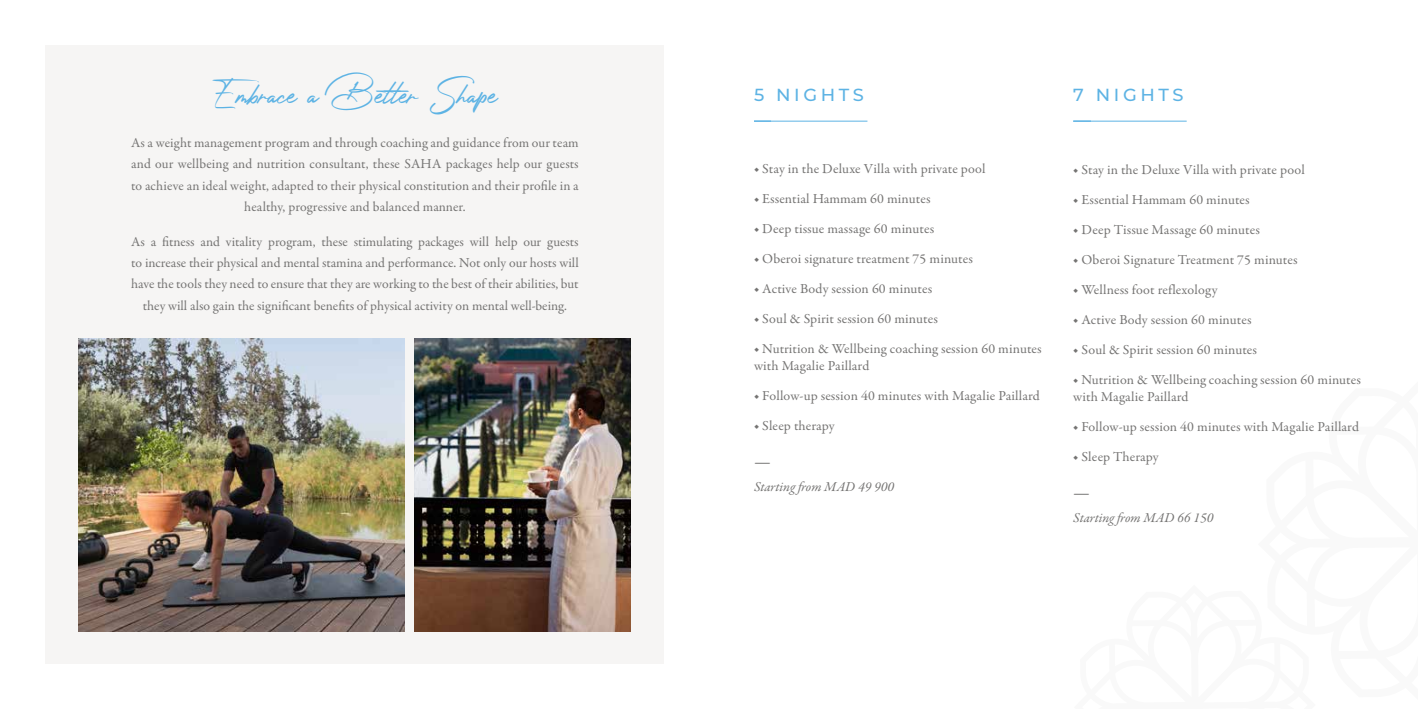
<style>
.page{position:relative;width:1418px;height:709px;background:#fff}
.page>*{position:absolute;margin:0;border:0;box-sizing:border-box;transform-origin:0 0}
.t1{font:36.25px "Photograph Signature";color:#5db3e4}
.t2{font:500 17.5px "Montserrat";letter-spacing:.2em;color:#5db3e4}
.t3{font:17.5px "Garamond Premr Pro";color:#757473}
.t4{font:13.75px/21.2px "Garamond Premr Pro";letter-spacing:.005em;color:#757473;text-align:center}
.t5{font:italic 13.75px "Garamond Premr Pro";color:#757473}
</style>
<div class="page">
<div style="left:45px;top:45px;width:619px;height:619px;background:#f6f5f4"></div>
<hr style="left:754px;top:121px;width:113px;height:1px;background:#5db3e4">
<svg style="left:754px;top:120px;width:17px;height:2px"></svg>
<hr style="left:1073px;top:121px;width:113px;height:1px;background:#5db3e4">
<svg style="left:1073px;top:120px;width:17px;height:2px"></svg>
<img style="left:78px;top:338px;width:326px;height:293px">
<img style="left:415px;top:338px;width:215px;height:293px">
<h1 class="t1" style="left:212px;top:63px;width:287px">Embrace a Better Shape</h1>
<p class="t4" style="left:131px;top:132px;width:449px">As a weight management program and through coaching and guidance from our team and our wellbeing and nutrition consultant, these SAHA packages help our guests to achieve an ideal weight, adapted to their physical constitution and their profile in a healthy, progressive and balanced manner.</p>
<p class="t4" style="left:131px;top:231px;width:449px">As a fitness and vitality program, these stimulating packages will help our guests to increase their physical and mental stamina and performance. Not only our hosts will have the tools they need to ensure that they are working to the best of their abilities, but they will also gain the significant benefits of physical activity on mental well-being.</p>
<p class="t2" style="left:754px;top:82px;width:111px">5 NIGHTS</p>
<p class="t4" style="left:754px;top:158px;width:233px">◆ Stay in the Deluxe Villa with private pool</p>
<p class="t4" style="left:754px;top:188px;width:178px">◆ Essential Hammam 60 minutes</p>
<p class="t4" style="left:754px;top:218px;width:182px">◆ Deep tissue massage 60 minutes</p>
<p class="t4" style="left:754px;top:248px;width:220px">◆ Oberoi signature treatment 75 minutes</p>
<p class="t4" style="left:754px;top:278px;width:180px">◆ Active Body session 60 minutes</p>
<p class="t4" style="left:754px;top:308px;width:185px">◆ Soul &amp; Spirit session 60 minutes</p>
<p class="t4" style="left:754px;top:341px;width:289px;line-height:16.5px;text-align:left">◆ Nutrition &amp; Wellbeing coaching session 60 minutes with Magalie Paillard</p>
<p class="t4" style="left:754px;top:385px;width:287px">◆ Follow-up session 40 minutes with Magalie Paillard</p>
<p class="t4" style="left:754px;top:415px;width:82px">◆ Sleep therapy</p>
<p class="t3" style="left:754px;top:451px;width:18px">—</p>
<p class="t5" style="left:754px;top:478px;width:142px">Starting from MAD 49 900</p>
<p class="t2" style="left:1073px;top:82px;width:112px">7 NIGHTS</p>
<p class="t4" style="left:1073px;top:160px;width:233px">◆ Stay in the Deluxe Villa with private pool</p>
<p class="t4" style="left:1073px;top:190px;width:178px">◆ Essential Hammam 60 minutes</p>
<p class="t4" style="left:1073px;top:220px;width:188px">◆ Deep Tissue Massage 60 minutes</p>
<p class="t4" style="left:1073px;top:250px;width:226px">◆ Oberoi Signature Treatment 75 minutes</p>
<p class="t4" style="left:1073px;top:280px;width:146px">◆ Wellness foot reflexology</p>
<p class="t4" style="left:1073px;top:310px;width:180px">◆ Active Body session 60 minutes</p>
<p class="t4" style="left:1073px;top:340px;width:185px">◆ Soul &amp; Spirit session 60 minutes</p>
<p class="t4" style="left:1073px;top:372px;width:289px;line-height:16.5px;text-align:left">◆ Nutrition &amp; Wellbeing coaching session 60 minutes with Magalie Paillard</p>
<p class="t4" style="left:1073px;top:416px;width:287px">◆ Follow-up session 40 minutes with Magalie Paillard</p>
<p class="t4" style="left:1073px;top:446px;width:87px">◆ Sleep Therapy</p>
<p class="t3" style="left:1073px;top:482px;width:18px">—</p>
<p class="t5" style="left:1073px;top:509px;width:142px">Starting from MAD 66 150</p>
</div>
